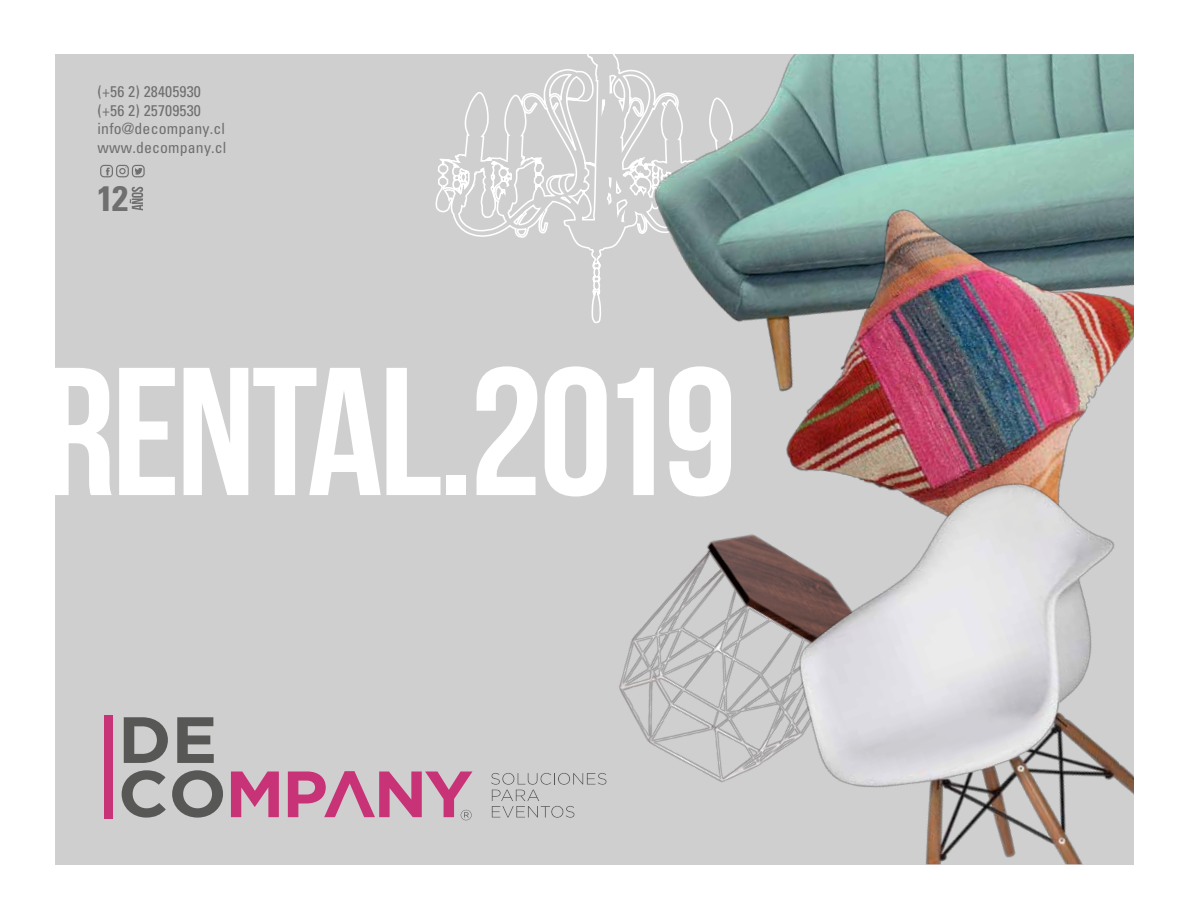
<style>
.page{position:relative;width:1188px;height:918px;background:#fff}
.page>*{position:absolute;margin:0;border:0;box-sizing:border-box;transform-origin:0 0}
.t1{font:181.8px "Bebas Neue";letter-spacing:-.02em;color:#fff}
.t2{font:700 condensed 35.4px "Univers LT Std";color:#706f6f}
.t3{font:condensed 15.45px/18.6px "Univers LT Std";letter-spacing:.01em;color:#706f6f}
</style>
<div class="page">
<div style="left:55px;top:54px;width:1079px;height:810px;background:#cfcfcf"></div>
<svg style="left:435px;top:54px;width:163px;height:270px"></svg>
<img style="left:598px;top:54px;width:536px;height:269px">
<img style="left:763px;top:185px;width:371px;height:189px">
<svg style="left:122px;top:770px;width:44px;height:48px"></svg>
<svg style="left:172px;top:770px;width:51px;height:48px"></svg>
<svg style="left:124px;top:717px;width:44px;height:46px"></svg>
<svg style="left:177px;top:717px;width:37px;height:46px"></svg>
<svg style="left:231px;top:772px;width:48px;height:45px"></svg>
<div style="left:104px;top:716px;width:9px;height:103px;background:#c83276"></div>
<svg style="left:288px;top:771px;width:185px;height:49px"></svg>
<svg style="left:491px;top:773px;width:116px;height:45px"></svg>
<svg style="left:100px;top:165px;width:45px;height:12px"></svg>
<img style="left:619px;top:374px;width:515px;height:490px">
<svg style="left:130px;top:187px;width:13px;height:23px"></svg>
<p class="t3" style="left:98px;top:82px;width:130px">(+56 2) 28405930 (+56 2) 25709530 info@decompany.cl www.decompany.cl</p>
<h2 class="t2" style="left:97px;top:177px;width:32px">12</h2>
<h1 class="t1" style="left:41px;top:333px;width:698px">RENTAL.2019</h1>
</div>
